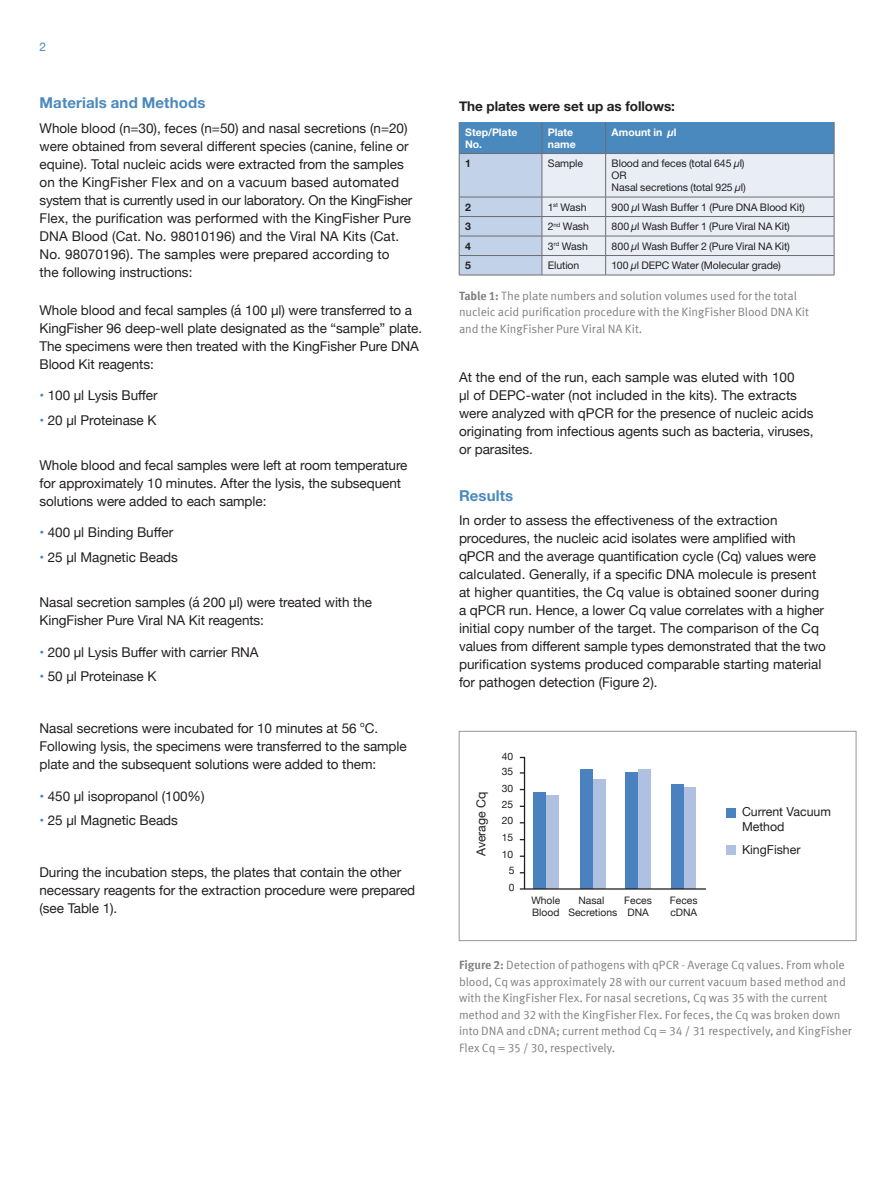
<style>
.page{position:relative;width:891px;height:1188px;background:#fff}
.page>*{position:absolute;margin:0;border:0;box-sizing:border-box;transform-origin:0 0}
.t1{font:700 15px "Helvetica Neue LT Std";letter-spacing:.01em;color:#4a89be}
.t2{font:13.5px/18px "Helvetica Neue";letter-spacing:-.005em;color:#231f20}
.t3{font:700 13.5px "Helvetica Neue";letter-spacing:-.005em;color:#231f20}
.t4{font:12.3px/14.9px "Helvetica Neue";color:#231f20}
.t5{font:12px/16.5px "Meta Offc Norm";letter-spacing:-.005em;color:#808083}
.t6{font:12px "Helvetica Neue";color:#4a89be}
.t7{font:10.5px/12px "Helvetica Neue LT Std";letter-spacing:-.005em;color:#231f20}
.t8{font:700 10.5px/12px "Helvetica Neue LT Std";color:#fff}
.t9{font:700 10.5px "Helvetica Neue LT Std";color:#231f20}
.t10{font:10.35px/12.3px "Helvetica Neue";color:#231f20}
.s1{color:#4a89be}
.s2{font-style:italic}
.s3{font-family:"Meta Offc";font-weight:700}
</style>
<div class="page">
<svg style="left:459px;top:122px;width:376px;height:153px;background:#bccfe2"></svg>
<hr style="left:459px;top:275px;width:83px;height:1px;background:#6c6d70">
<hr style="left:542px;top:275px;width:64px;height:1px;background:#6c6d70">
<hr style="left:606px;top:275px;width:228px;height:1px;background:#6c6d70">
<div style="left:533px;top:793px;width:13px;height:96px;background:#4a81bf"></div>
<div style="left:546px;top:795px;width:12px;height:94px;background:#b0c0e1"></div>
<div style="left:593px;top:779px;width:12px;height:110px;background:#b0c0e1"></div>
<div style="left:638px;top:769px;width:12px;height:120px;background:#b0c0e1"></div>
<div style="left:684px;top:788px;width:12px;height:101px;background:#b0c0e1"></div>
<div style="left:727px;top:845px;width:9px;height:10px;background:#b0c0e1"></div>
<div style="left:727px;top:808px;width:9px;height:10px;background:#4a81bf"></div>
<div style="left:580px;top:769px;width:13px;height:120px;background:#4a81bf"></div>
<div style="left:626px;top:772px;width:12px;height:117px;background:#4a81bf"></div>
<div style="left:671px;top:785px;width:13px;height:104px;background:#4a81bf"></div>
<hr style="left:520px;top:888px;width:186px;height:2px;background:#231f20">
<svg style="left:519px;top:756px;width:7px;height:134px"></svg>
<div style="left:459px;top:731px;width:397px;height:210px;border:1px solid #939598"></div>
<p class="t6" style="left:40px;top:38px;width:8px">2</p>
<p class="t1" style="left:40px;top:94px;width:167px">Materials and Methods</p>
<p class="t2" style="left:40px;top:120px;width:374px">Whole blood (n=30), feces (n=50) and nasal secretions (n=20) were obtained from several different species (canine, feline or equine). Total nucleic acids were extracted from the samples on the KingFisher Flex and on a vacuum based automated system that is currently used in our laboratory. On the KingFisher Flex, the purification was performed with the KingFisher Pure DNA Blood (Cat. No. 98010196) and the Viral NA Kits (Cat.<br>No. 98070196). The samples were prepared according to<br>the following instructions:</p>
<p class="t2" style="left:40px;top:302px;width:384px">Whole blood and fecal samples (á 100 µl) were transferred to a KingFisher 96 deep-well plate designated as the “sample” plate.<br>The specimens were then treated with the KingFisher Pure DNA Blood Kit reagents:</p>
<p class="t2" style="left:40px;top:387px;width:120px"><span class="s1">•</span> 100 µl Lysis Buffer</p>
<p class="t2" style="left:40px;top:412px;width:118px"><span class="s1">•</span> 20 µl Proteinase K</p>
<p class="t2" style="left:40px;top:457px;width:369px">Whole blood and fecal samples were left at room temperature for approximately 10 minutes. After the lysis, the subsequent solutions were added to each sample:</p>
<p class="t2" style="left:40px;top:524px;width:135px"><span class="s1">•</span> 400 µl Binding Buffer</p>
<p class="t2" style="left:40px;top:549px;width:140px"><span class="s1">•</span> 25 µl Magnetic Beads</p>
<p class="t2" style="left:40px;top:594px;width:334px">Nasal secretion samples (á 200 µl) were treated with the<br>KingFisher Pure Viral NA Kit reagents:</p>
<p class="t2" style="left:40px;top:644px;width:221px"><span class="s1">•</span> 200 µl Lysis Buffer with carrier RNA</p>
<p class="t2" style="left:40px;top:668px;width:118px"><span class="s1">•</span> 50 µl Proteinase K</p>
<p class="t2" style="left:40px;top:720px;width:369px">Nasal secretions were incubated for 10 minutes at 56 <sup>o</sup>C.<br>Following lysis, the specimens were transferred to the sample plate and the subsequent solutions were added to them:</p>
<p class="t2" style="left:40px;top:788px;width:167px"><span class="s1">•</span> 450 µl isopropanol (100%)</p>
<p class="t2" style="left:40px;top:812px;width:140px"><span class="s1">•</span> 25 µl Magnetic Beads</p>
<p class="t2" style="left:40px;top:864px;width:377px">During the incubation steps, the plates that contain the other necessary reagents for the extraction procedure were prepared (see Table 1).</p>
<p class="t3" style="left:459px;top:95px;width:217px">The plates were set up as follows:</p>
<p class="t8" style="left:465px;top:126px;width:54px">Step/Plate<br>No.</p>
<p class="t8" style="left:548px;top:126px;width:29px">Plate name</p>
<p class="t8" style="left:612px;top:126px;width:66px">Amount in <span class="s2">µ</span>l</p>
<p class="t9" style="left:465px;top:157px;width:7px">1</p>
<p class="t7" style="left:548px;top:157px;width:37px">Sample</p>
<p class="t7" style="left:612px;top:157px;width:136px">Blood and feces (total 645 <span class="s2">µ</span>l)<br>OR<br>Nasal secretions (total 925 <span class="s2">µ</span>l)</p>
<p class="t9" style="left:465px;top:200px;width:7px">2</p>
<p class="t7" style="left:548px;top:201px;width:40px">1<sup>st</sup> Wash</p>
<p class="t7" style="left:612px;top:201px;width:195px">900 <span class="s2">µ</span>l Wash Buffer 1 (Pure DNA Blood Kit)</p>
<p class="t9" style="left:465px;top:220px;width:7px">3</p>
<p class="t7" style="left:548px;top:220px;width:43px">2<sup>nd</sup> Wash</p>
<p class="t7" style="left:612px;top:220px;width:180px">800 <span class="s2">µ</span>l Wash Buffer 1 (Pure Viral NA Kit)</p>
<p class="t9" style="left:465px;top:239px;width:7px">4</p>
<p class="t7" style="left:548px;top:240px;width:41px">3<sup>rd</sup> Wash</p>
<p class="t7" style="left:612px;top:240px;width:180px">800 <span class="s2">µ</span>l Wash Buffer 2 (Pure Viral NA Kit)</p>
<p class="t9" style="left:465px;top:259px;width:7px">5</p>
<p class="t7" style="left:548px;top:259px;width:33px">Elution</p>
<p class="t7" style="left:612px;top:259px;width:171px">100 <span class="s2">µ</span>l DEPC Water (Molecular grade)</p>
<p class="t5" style="left:459px;top:288px;width:352px"><span class="s3">Table 1:</span> The plate numbers and solution volumes used for the total nucleic acid purification procedure with the KingFisher Blood DNA Kit and the KingFisher Pure Viral NA Kit.</p>
<p class="t2" style="left:459px;top:369px;width:356px">At the end of the run, each sample was eluted with 100<br>µl of DEPC-water (not included in the kits). The extracts were analyzed with qPCR for the presence of nucleic acids originating from infectious agents such as bacteria, viruses, or parasites.</p>
<p class="t1" style="left:459px;top:486px;width:56px">Results</p>
<p class="t2" style="left:459px;top:512px;width:368px">In order to assess the effectiveness of the extraction procedures, the nucleic acid isolates were amplified with qPCR and the average quantification cycle (Cq) values were calculated. Generally, if a specific DNA molecule is present at higher quantities, the Cq value is obtained sooner during a qPCR run. Hence, a lower Cq value correlates with a higher initial copy number of the target. The comparison of the Cq values from different sample types demonstrated that the two purification systems produced comparable starting material for pathogen detection (Figure 2).</p>
<p class="t4" style="left:474px;top:856px;width:66px;rotate:-90deg">Average Cq</p>
<p class="t10" style="left:502px;top:749px;width:13px;line-height:16px;text-align:justify">40<br>35<br>30<br>25</p>
<p class="t10" style="left:502px;top:813px;width:14px;line-height:16.6px;text-align:right">20<br>15<br>10<br>5<br>0</p>
<p class="t10" style="left:531px;top:895px;width:30px">Whole<br>Blood</p>
<p class="t10" style="left:568px;top:895px;width:50px;text-align:center">Nasal<br>Secretions</p>
<p class="t10" style="left:624px;top:895px;width:29px;text-align:center">Feces<br>DNA</p>
<p class="t10" style="left:670px;top:895px;width:29px">Feces cDNA</p>
<p class="t4" style="left:742px;top:805px;width:91px">Current Vacuum<br>Method</p>
<p class="t4" style="left:742px;top:843px;width:60px">KingFisher</p>
<p class="t5" style="left:459px;top:957px;width:394px"><span class="s3">Figure 2:</span> Detection of pathogens with qPCR - Average Cq values. From whole blood, Cq was approximately 28 with our current vacuum based method and with the KingFisher Flex. For nasal secretions, Cq was 35 with the current method and 32 with the KingFisher Flex. For feces, the Cq was broken down into DNA and cDNA; current method Cq = 34 / 31 respectively, and KingFisher Flex Cq = 35 / 30, respectively.</p>
</div>
